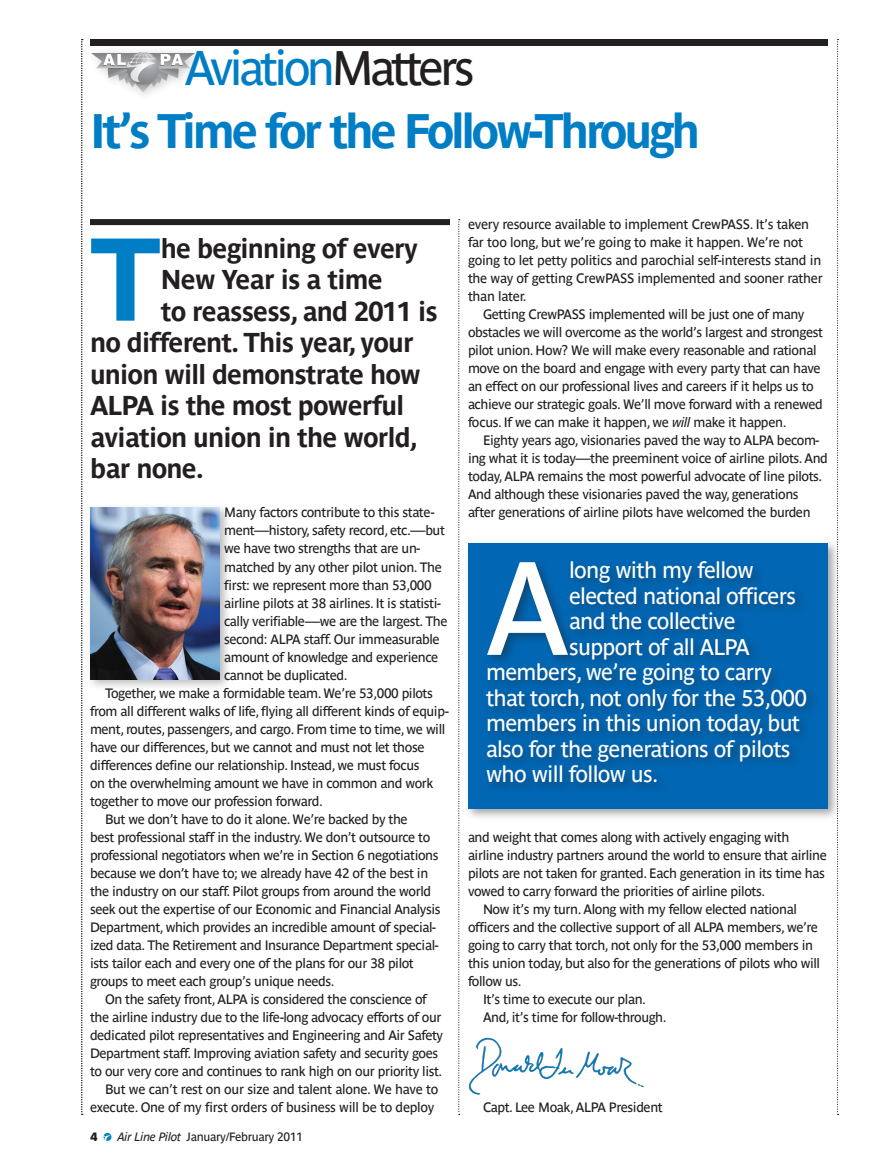
<style>
.page{position:relative;width:891px;height:1175px;background:#fff}
.page>*{position:absolute;margin:0;border:0;box-sizing:border-box;transform-origin:0 0}
.Blurb{font:130.8px "Parisine Std";color:#fff}
.Firstpar{font:700 116.25px "Parisine Std";color:#007ec5}
.Dept_Head{font:700 48px "Parisine Std";letter-spacing:-.07em;color:#007ec5}
.Dept_Head-2{font:48px "Parisine Std";letter-spacing:-.08em;color:#007ec5}
.Firstpar-2{font:700 27px "Parisine Std";letter-spacing:-.03em;color:#231f20}
.Blurb-2{font:22.5px "Parisine Std";letter-spacing:-.03em;color:#fff}
.Body_text{font:13.5px/18px "Parisine Std";letter-spacing:-.03em;color:#231f20}
.Firstpar-3{font:13.5px/18px "Parisine Std";letter-spacing:-.03em;color:#231f20}
.Foot_Folio_LM{font:12px "Parisine Std";letter-spacing:-.025em;color:#231f20}
.Foot_Folio_LM-2{font:12px "Parisine Std Sombre";color:#231f20}
.s1{color:#231f20}
.s2{font-style:italic}
</style>
<div class="page">
<svg style="left:104px;top:1133px;width:7px;height:7px"></svg>
<svg style="left:91px;top:52px;width:104px;height:41px"></svg>
<div style="left:464px;top:539px;width:376px;height:282px;background:#231f20;opacity:.4"></div>
<div style="left:468px;top:543px;width:360px;height:265px;background:#0166b3"></div>
<div style="left:482px;top:557px;width:336px;height:237px;background:#231f20;opacity:.4"></div>
<svg style="left:458px;top:219px;width:2px;height:895px"></svg>
<svg style="left:837px;top:39px;width:2px;height:1075px"></svg>
<svg style="left:81px;top:39px;width:2px;height:1075px"></svg>
<div style="left:90px;top:39px;width:738px;height:6px;background:#231f20"></div>
<img style="left:468px;top:1037px;width:176px;height:58px">
<div style="left:86px;top:503px;width:146px;height:188px;background:#231f20;opacity:.3"></div>
<img style="left:90px;top:507px;width:130px;height:172px">
<div style="left:90px;top:219px;width:360px;height:6px;background:#231f20"></div>
<p class="Dept_Head-2" style="left:185px;top:41px;width:291px">Aviation<span class="s1">Matters</span></p>
<p class="Dept_Head" style="left:90px;top:103px;width:612px">It’s Time for the Follow-Through</p>
<p class="Firstpar" style="left:90px;top:212px;width:72px">T</p>
<p class="Firstpar-2" style="left:161px;top:232px;width:259px">he beginning of every</p>
<p class="Firstpar-2" style="left:161px;top:264px;width:223px">New Year is a time</p>
<p class="Firstpar-2" style="left:161px;top:295px;width:279px">to reassess, and 2011 is</p>
<p class="Firstpar-2" style="left:90px;top:327px;width:325px">no different. This year, your</p>
<p class="Firstpar-2" style="left:90px;top:358px;width:332px">union will demonstrate how</p>
<p class="Firstpar-2" style="left:90px;top:390px;width:316px">ALPA is the most powerful</p>
<p class="Firstpar-2" style="left:90px;top:421px;width:329px">aviation union in the world,</p>
<p class="Firstpar-2" style="left:90px;top:453px;width:115px">bar none.</p>
<p class="Firstpar-3" style="left:224px;top:503px;width:225px">Many factors contribute to this state&shy;ment—history, safety record, etc.—but we have two strengths that are un&shy;matched by any other pilot union. The first: we represent more than 53,000 airline pilots at 38 airlines. It is statisti&shy;cally verifiable—we are the largest. The second: ALPA staff. Our immeasurable amount of knowledge and experience cannot be duplicated.</p>
<p class="Body_text" style="left:90px;top:683px;width:360px;text-indent:15px">Together, we make a formidable team. We’re 53,000 pilots from all different walks of life, flying all different kinds of equip&shy;ment, routes, passengers, and cargo. From time to time, we will have our differences, but we cannot and must not let those differences define our relationship. Instead, we must focus<br>on the overwhelming amount we have in common and work together to move our profession forward.</p>
<p class="Body_text" style="left:90px;top:809px;width:352px;text-indent:15px">But we don’t have to do it alone. We’re backed by the<br>best professional staff in the industry. We don’t outsource to professional negotiators when we’re in Section 6 negotiations because we don’t have to; we already have 42 of the best in the industry on our staff. Pilot groups from around the world seek out the expertise of our Economic and Financial Analysis Department, which provides an incredible amount of special&shy;ized data. The Retirement and Insurance Department special&shy;ists tailor each and every one of the plans for our 38 pilot groups to meet each group’s unique needs.</p>
<p class="Body_text" style="left:90px;top:989px;width:355px;text-align:center">On the safety front, ALPA is considered the conscience of<br>the airline industry due to the life-long advocacy efforts of our dedicated pilot representatives and Engineering and Air Safety Department staff. Improving aviation safety and security goes to our very core and continues to rank high on our priority list.</p>
<p class="Body_text" style="left:90px;top:1079px;width:350px;text-align:right">But we can’t rest on our size and talent alone. We have to execute. One of my first orders of business will be to deploy</p>
<p class="Foot_Folio_LM-2" style="left:91px;top:1129px;width:8px">4</p>
<p class="Foot_Folio_LM" style="left:117px;top:1129px;width:187px"><span class="s2">Air Line Pilot</span> January/February 2011</p>
<p class="Body_text" style="left:468px;top:215px;width:356px">every resource available to implement CrewPASS. It’s taken far too long, but we’re going to make it happen. We’re not going to let petty politics and parochial self-interests stand in the way of getting CrewPASS implemented and sooner rather than later.</p>
<p class="Body_text" style="left:468px;top:305px;width:357px;text-indent:15px">Getting CrewPASS implemented will be just one of many obstacles we will overcome as the world’s largest and strongest pilot union. How? We will make every reasonable and rational move on the board and engage with every party that can have an effect on our professional lives and careers if it helps us to achieve our strategic goals. We’ll move forward with a renewed focus. If we can make it happen, we <span class="s2">will</span> make it happen.</p>
<p class="Body_text" style="left:468px;top:431px;width:362px;text-indent:15px">Eighty years ago, visionaries paved the way to ALPA becom&shy;ing what it is today—the preeminent voice of airline pilots. And today, ALPA remains the most powerful advocate of line pilots.<br>And although these visionaries paved the way, generations after generations of airline pilots have welcomed the burden</p>
<p class="Blurb" style="left:486px;top:533px;width:85px">A</p>
<p class="Blurb-2" style="left:569px;top:557px;width:186px">long with my fellow</p>
<p class="Blurb-2" style="left:569px;top:583px;width:228px">elected national officers</p>
<p class="Blurb-2" style="left:569px;top:608px;width:168px">and the collective</p>
<p class="Blurb-2" style="left:569px;top:634px;width:182px">support of all ALPA</p>
<p class="Blurb-2" style="left:486px;top:659px;width:288px">members, we’re going to carry</p>
<p class="Blurb-2" style="left:486px;top:685px;width:322px">that torch, not only for the 53,000</p>
<p class="Blurb-2" style="left:486px;top:710px;width:316px">members in this union today, but</p>
<p class="Blurb-2" style="left:486px;top:736px;width:306px">also for the generations of pilots</p>
<p class="Blurb-2" style="left:486px;top:761px;width:174px">who will follow us.</p>
<p class="Body_text" style="left:468px;top:827px;width:360px">and weight that comes along with actively engaging with airline industry partners around the world to ensure that airline pilots are not taken for granted. Each generation in its time has vowed to carry forward the priorities of airline pilots.</p>
<p class="Body_text" style="left:468px;top:899px;width:354px;text-indent:15px">Now it’s my turn. Along with my fellow elected national officers and the collective support of all ALPA members, we’re going to carry that torch, not only for the 53,000 members in this union today, but also for the generations of pilots who will follow us.</p>
<p class="Body_text" style="left:483px;top:989px;width:164px">It’s time to execute our plan.</p>
<p class="Body_text" style="left:483px;top:1007px;width:185px">And, it’s time for follow-through.</p>
<p class="Body_text" style="left:483px;top:1097px;width:181px">Capt. Lee Moak, ALPA President</p>
</div>
